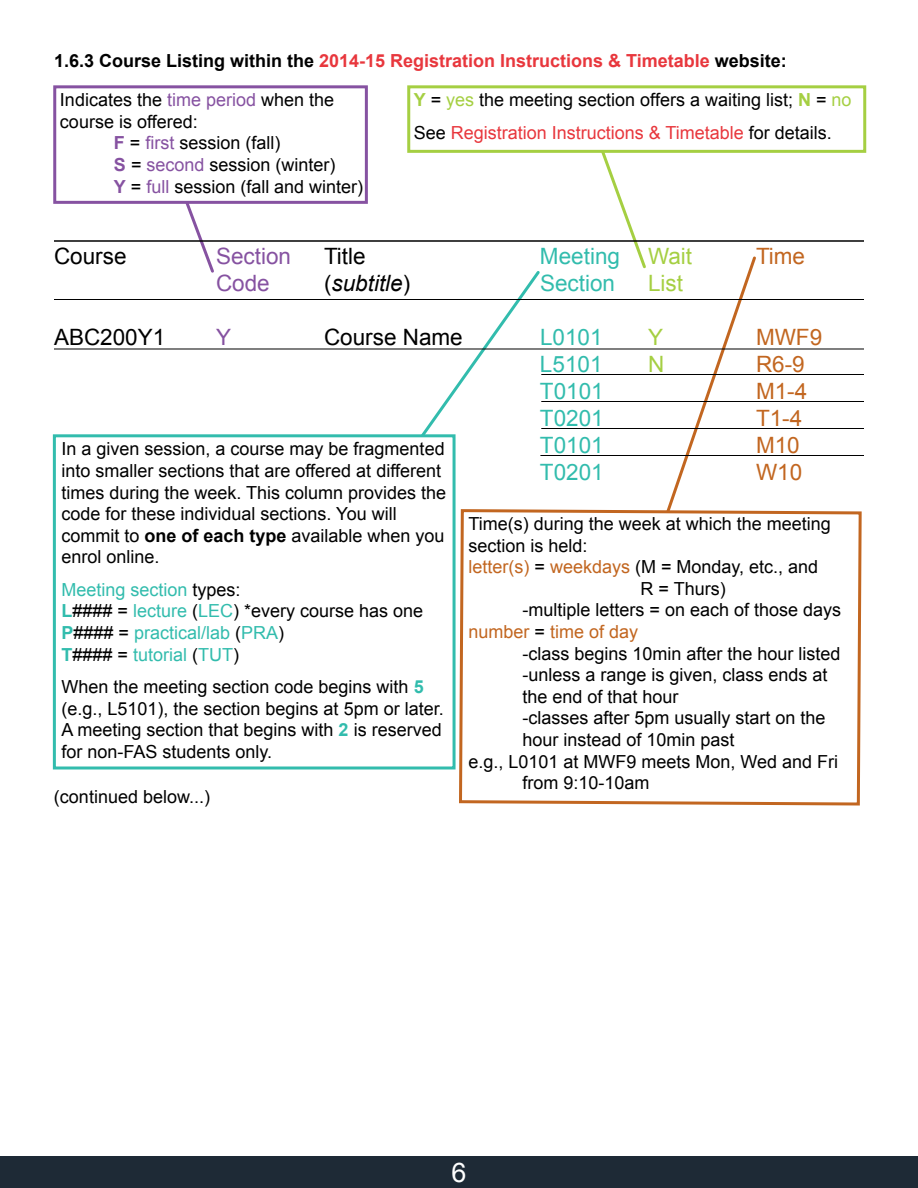
<style>
.page{position:relative;width:918px;height:1188px;background:#fff}
.page>*{position:absolute;margin:0;border:0;box-sizing:border-box;transform-origin:0 0}
.t1{font:27px "Arial";color:#fff}
.t2{font:22.5px "Arial";color:#32bcad}
.t3{font:22.5px "Arial";color:#000}
.t4{font:22.5px "Arial";color:#c26620}
.t5{font:22.5px "Arial";color:#8652a1}
.t6{font:italic 22.5px "Arial";color:#000}
.t7{font:22.5px "Arial";color:#a5cf42}
.t8{font:18px/21.6px "Arial";color:#000}
.t9{font:700 18px/39px "Arial";color:#e8373d}
.t10{font:18px/21.6px "Arial";color:#32bcad}
.t11{font:18px "Arial";color:#c26620}
.s1{color:#000}
.s2{font-weight:400;color:#000}
.s3{font-weight:400;color:#8652a1}
.s4{font-weight:700;color:#8652a1}
.s5{color:#8652a1}
.s6{font-weight:700;color:#a5cf42}
.s7{color:#a5cf42}
.s8{color:#e8373d}
.s9{font-style:normal}
.s10{font-weight:700}
.s11{font-weight:700;color:#32bcad}
.s12{color:#c26620}
</style>
<div class="page">
<div style="left:0;top:1156px;width:918px;height:32px;background:#1e2a36"></div>
<svg style="left:655px;top:256px;width:103px;height:252px"></svg>
<svg style="left:409px;top:271px;width:133px;height:163px"></svg>
<svg style="left:185px;top:204px;width:29px;height:69px"></svg>
<svg style="left:601px;top:153px;width:45px;height:116px"></svg>
<div style="left:407px;top:85px;width:459px;height:68px;background:#fff;border:3px solid #a5cf42"></div>
<div style="left:53px;top:85px;width:315px;height:119px;background:#fff;border:3px solid #8652a1"></div>
<hr style="left:54px;top:240px;width:810px;height:2px;background:#000">
<hr style="left:54px;top:299px;width:810px;height:1px;background:#000">
<hr style="left:54px;top:349px;width:810px;height:1px;background:#000">
<hr style="left:541px;top:374px;width:323px;height:1px;background:#000">
<hr style="left:541px;top:401px;width:323px;height:1px;background:#000">
<hr style="left:541px;top:428px;width:323px;height:1px;background:#000">
<hr style="left:540px;top:455px;width:324px;height:1px;background:#000">
<div style="left:53px;top:434px;width:403px;height:336px;background:#fff;border:3px solid #32bcad"></div>
<svg style="left:459px;top:508px;width:403px;height:298px"></svg>
<p class="t9" style="left:60px;top:42px;width:728px;text-indent:-6px"><span class="s1">1.6.3 Course Listing within the</span> 2014-15 Registration Instructions &amp; Timetable <span class="s1">website:<br></span><span class="s2">Indicates the</span> <span class="s3">time period</span> <span class="s2">when the</span></p>
<p class="t8" style="left:114px;top:111px;width:251px;text-indent:-54px">course is offered:<br><span class="s4">F</span> = <span class="s5">first</span> session (fall)<br><span class="s4">S</span> = <span class="s5">second</span> session (winter)<br><span class="s4">Y</span> = <span class="s5">full</span> session (fall and winter)</p>
<p class="t8" style="left:414px;top:84px;width:439px;line-height:32.4px"><span class="s6">Y</span> = <span class="s7">yes</span> the meeting section offers a waiting list; <span class="s6">N</span> = <span class="s7">no<br></span>See <span class="s8">Registration Instructions &amp; Timetable</span> for details.</p>
<p class="t3" style="left:54px;top:241px;width:74px">Course</p>
<p class="t5" style="left:216px;top:241px;width:77px">Section</p>
<p class="t3" style="left:324px;top:241px;width:43px">Title</p>
<p class="t2" style="left:540px;top:241px;width:154px">Meeting <span class="s7">Wait</span></p>
<p class="t4" style="left:756px;top:241px;width:51px">Time</p>
<p class="t5" style="left:216px;top:268px;width:55px">Code</p>
<p class="t6" style="left:324px;top:268px;width:88px"><span class="s9">(</span>subtitle<span class="s9">)</span></p>
<p class="t2" style="left:540px;top:268px;width:77px">Section</p>
<p class="t7" style="left:648px;top:268px;width:37px">List</p>
<p class="t3" style="left:54px;top:322px;width:113px">ABC200Y1</p>
<p class="t5" style="left:216px;top:322px;width:17px">Y</p>
<p class="t3" style="left:324px;top:322px;width:140px">Course Name</p>
<p class="t2" style="left:540px;top:322px;width:64px">L0101</p>
<p class="t7" style="left:648px;top:322px;width:17px">Y</p>
<p class="t4" style="left:756px;top:322px;width:68px">MWF9</p>
<p class="t2" style="left:540px;top:349px;width:64px">L5101</p>
<p class="t7" style="left:648px;top:349px;width:18px">N</p>
<p class="t4" style="left:756px;top:349px;width:50px">R6-9</p>
<p class="t2" style="left:540px;top:376px;width:65px">T0101</p>
<p class="t4" style="left:756px;top:376px;width:53px">M1-4</p>
<p class="t2" style="left:540px;top:403px;width:65px">T0201</p>
<p class="t4" style="left:756px;top:403px;width:48px">T1-4</p>
<p class="t2" style="left:540px;top:430px;width:65px">T0101</p>
<p class="t4" style="left:756px;top:430px;width:45px">M10</p>
<p class="t2" style="left:540px;top:457px;width:65px">T0201</p>
<p class="t4" style="left:756px;top:457px;width:48px">W10</p>
<p class="t8" style="left:62px;top:438px;width:386px">In a given session, a course may be fragmented into smaller sections that are offered at different times during the week. This column provides the code for these individual sections. You will commit to <span class="s10">one of each type</span> available when you enrol online.</p>
<p class="t10" style="left:62px;top:579px;width:363px">Meeting section <span class="s1">types:<br></span><span class="s10">L</span><span class="s1">#### =</span> lecture <span class="s1">(</span>LEC<span class="s1">) *every course has one<br></span><span class="s10">P</span><span class="s1">#### =</span> practical/lab <span class="s1">(</span>PRA<span class="s1">)<br></span><span class="s10">T</span><span class="s1">#### =</span> tutorial <span class="s1">(</span>TUT<span class="s1">)</span></p>
<p class="t8" style="left:62px;top:676px;width:384px">When the meeting section code begins with <span class="s11">5 </span>(e.g., L5101), the section begins at 5pm or later.<br>A meeting section that begins with <span class="s11">2</span> is reserved for non-FAS students only.</p>
<p class="t8" style="left:468px;top:513px;width:364px">Time(s) during the week at which the meeting</p>
<p class="t8" style="left:468px;top:535px;width:121px">section is held:</p>
<p class="t8" style="left:468px;top:556px;width:351px"><span class="s12">letter(s)</span> = <span class="s12">weekdays</span> (M = Monday, etc., and</p>
<p class="t8" style="left:641px;top:578px;width:87px">R = Thurs)</p>
<p class="t8" style="left:522px;top:599px;width:320px">-multiple letters = on each of those days</p>
<p class="t11" style="left:468px;top:620px;width:171px">number <span class="s1">=</span> time of day</p>
<p class="t8" style="left:522px;top:643px;width:320px">-class begins 10min after the hour listed</p>
<p class="t8" style="left:522px;top:664px;width:307px">-unless a range is given, class ends at</p>
<p class="t8" style="left:522px;top:686px;width:158px">the end of that hour</p>
<p class="t8" style="left:522px;top:707px;width:305px">-classes after 5pm usually start on the</p>
<p class="t8" style="left:522px;top:729px;width:214px">hour instead of 10min past</p>
<p class="t8" style="left:468px;top:751px;width:371px">e.g., L0101 at MWF9 meets Mon, Wed and Fri</p>
<p class="t8" style="left:522px;top:772px;width:129px">from 9:10-10am</p>
<p class="t8" style="left:54px;top:786px;width:158px">(continued below...)</p>
<h1 class="t1" style="left:451px;top:1155px;width:17px">6</h1>
</div>
